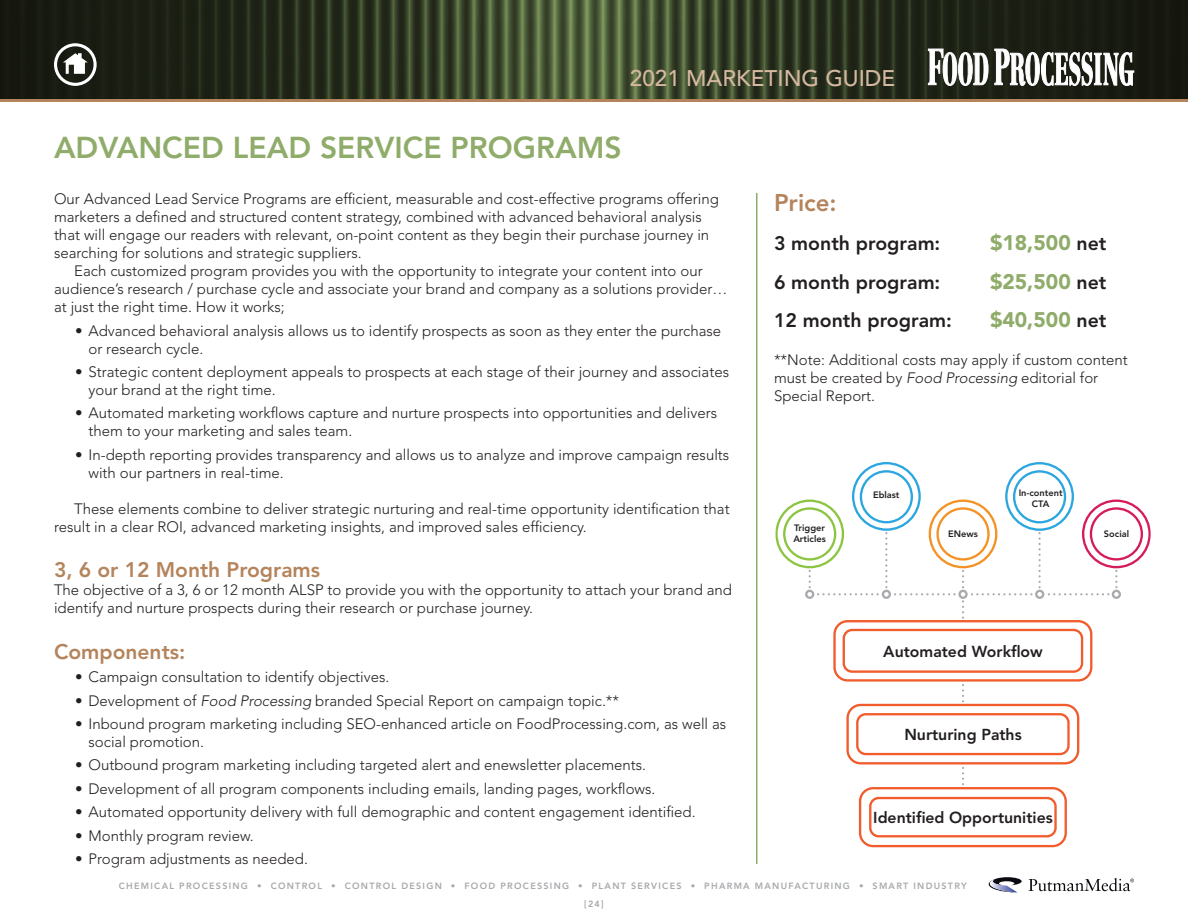
<style>
.page{position:relative;width:1188px;height:918px;background:#fff}
.page>*{position:absolute;margin:0;border:0;box-sizing:border-box;transform-origin:0 0}
.MF-SECTION_NAME{font:800 30px "Avenir LT Std";color:#8fac6a}
.MF-PANEL_HEADLINE{font:800 24px "Avenir LT Std";color:#b4845c}
.t1{font:500 22.5px "Avenir LT Std";color:#d4b89f}
.MF-SUBHEAD{font:800 21px "Avenir LT Std";color:#b4845c}
.MF-PANEL_BODY{font:900 21px "Avenir LT Std";color:#8fac6a}
.MF-PANEL_BODY-2{font:800 19.5px "Avenir LT Std";color:#231f20}
.MF-BODY_INDENTED{font:800 15.75px "Avenir LT Std";color:#231f20}
.MF-BODY{font:300 15px/18px "Avenir LT Std";color:#231f20}
.MF-BODY_INDENTED-2{font:300 15px/18px "Avenir LT Std";color:#231f20}
.MF-BODY_INDENTED-3{font:800 9.15px/10.5px "Avenir LT Std";color:#231f20}
.t2{font:800 9px/18px "Avenir LT Std";letter-spacing:.14em;color:#a7a9ac}
.s1{font-style:italic}
.s2{font-weight:800;font-size:19.5px;color:#231f20}
</style>
<div class="page">
<hr style="left:756px;top:193px;width:1px;height:671px;background:#8fac6a">
<svg style="left:775px;top:462px;width:376px;height:157px"></svg>
<svg style="left:962px;top:684px;width:2px;height:18px"></svg>
<svg style="left:962px;top:767px;width:2px;height:18px"></svg>
<div style="left:833px;top:620px;width:259px;height:62px;border:2px solid #f15c2d;border-radius:13px"></div>
<div style="left:843px;top:629px;width:240px;height:44px;border:2px solid #f15c2d;border-radius:8px"></div>
<div style="left:846px;top:704px;width:233px;height:61px;border:2px solid #f15c2d;border-radius:13px"></div>
<div style="left:856px;top:713px;width:214px;height:42px;border:2px solid #f15c2d;border-radius:8px"></div>
<div style="left:859px;top:787px;width:208px;height:60px;border:2px solid #f15c2d;border-radius:13px"></div>
<div style="left:869px;top:797px;width:188px;height:40px;border:2px solid #f15c2d;border-radius:8px"></div>
<svg style="left:989px;top:877px;width:145px;height:15px"></svg>
<hr style="left:0;top:99px;width:1188px;height:3px;background:#b4845c">
<img style="left:0;top:0;width:1188px;height:99px">
<svg style="left:54px;top:43px;width:43px;height:43px"></svg>
<svg style="left:928px;top:49px;width:60px;height:37px"></svg>
<svg style="left:994px;top:49px;width:140px;height:37px"></svg>
<h3 class="t1" style="left:630px;top:65px;width:267px">2021 MARKETING GUIDE</h3>
<p class="MF-SECTION_NAME" style="left:54px;top:130px;width:569px">ADVANCED LEAD SERVICE PROGRAMS</p>
<p class="MF-BODY" style="left:54px;top:190px;width:667px">Our Advanced Lead Service Programs are efficient, measurable and cost-effective programs offering marketers a defined and structured content strategy, combined with advanced behavioral analysis that will engage our readers with relevant, on-point content as they begin their purchase journey in searching for solutions and strategic suppliers.</p>
<p class="MF-BODY_INDENTED-2" style="left:54px;top:262px;width:675px;text-indent:20px">Each customized program provides you with the opportunity to integrate your content into our audience’s research / purchase cycle and associate your brand and company as a solutions provider… at just the right time. How it works;</p>
<p class="MF-BODY" style="left:88px;top:322px;width:634px;text-indent:-13px">• Advanced behavioral analysis allows us to identify prospects as soon as they enter the purchase or research cycle.</p>
<p class="MF-BODY" style="left:88px;top:363px;width:642px;text-indent:-13px">• Strategic content deployment appeals to prospects at each stage of their journey and associates your brand at the right time.</p>
<p class="MF-BODY" style="left:88px;top:404px;width:630px;text-indent:-13px">• Automated marketing workflows capture and nurture prospects into opportunities and delivers them to your marketing and sales team.</p>
<p class="MF-BODY" style="left:88px;top:446px;width:642px;text-indent:-13px">• In-depth reporting provides transparency and allows us to analyze and improve campaign results with our partners in real-time.</p>
<p class="MF-BODY_INDENTED-2" style="left:54px;top:500px;width:677px;text-indent:20px">These elements combine to deliver strategic nurturing and real-time opportunity identification that result in a clear ROI, advanced marketing insights, and improved sales efficiency.</p>
<p class="MF-SUBHEAD" style="left:54px;top:558px;width:268px">3, 6 or 12 Month Programs</p>
<p class="MF-BODY" style="left:54px;top:581px;width:680px">The objective of a 3, 6 or 12 month ALSP to provide you with the opportunity to attach your brand and identify and nurture prospects during their research or purchase journey.</p>
<p class="MF-SUBHEAD" style="left:54px;top:639px;width:133px">Components:</p>
<p class="MF-BODY" style="left:75px;top:668px;width:316px">• Campaign consultation to identify objectives.</p>
<p class="MF-BODY" style="left:75px;top:691px;width:546px">• Development of <span class="s1">Food Processing</span> branded Special Report on campaign topic.**</p>
<p class="MF-BODY" style="left:88px;top:715px;width:639px;text-indent:-13px">• Inbound program marketing including SEO-enhanced article on FoodProcessing.com, as well as social promotion.</p>
<p class="MF-BODY" style="left:75px;top:756px;width:573px">• Outbound program marketing including targeted alert and enewsletter placements.</p>
<p class="MF-BODY" style="left:75px;top:780px;width:582px">• Development of all program components including emails, landing pages, workflows.</p>
<p class="MF-BODY" style="left:75px;top:803px;width:622px">• Automated opportunity delivery with full demographic and content engagement identified.</p>
<p class="MF-BODY" style="left:75px;top:826px;width:180px">• Monthly program review.</p>
<p class="MF-BODY" style="left:75px;top:850px;width:235px">• Program adjustments as needed.</p>
<p class="MF-PANEL_HEADLINE" style="left:774px;top:189px;width:64px">Price:</p>
<p class="MF-PANEL_BODY-2" style="left:774px;top:231px;width:168px">3 month program:</p>
<p class="MF-PANEL_BODY" style="left:990px;top:230px;width:118px">$18,500 <span class="s2">net</span></p>
<p class="MF-PANEL_BODY-2" style="left:774px;top:270px;width:168px">6 month program:</p>
<p class="MF-PANEL_BODY" style="left:990px;top:268px;width:118px">$25,500 <span class="s2">net</span></p>
<p class="MF-PANEL_BODY-2" style="left:774px;top:309px;width:179px">12 month program:</p>
<p class="MF-PANEL_BODY" style="left:990px;top:307px;width:118px">$40,500 <span class="s2">net</span></p>
<p class="MF-BODY" style="left:774px;top:351px;width:355px">**Note: Additional costs may apply if custom content must be created by <span class="s1">Food Processing</span> editorial for<br>Special Report.</p>
<p class="MF-BODY_INDENTED-3" style="left:793px;top:523px;width:34px">Trigger<br>Articles</p>
<p class="MF-BODY_INDENTED-3" style="left:873px;top:489px;width:28px">Eblast</p>
<p class="MF-BODY_INDENTED-3" style="left:948px;top:528px;width:31px">ENews</p>
<p class="MF-BODY_INDENTED-3" style="left:1019px;top:488px;width:45px">In-content</p>
<p class="MF-BODY_INDENTED-3" style="left:1032px;top:498px;width:19px">CTA</p>
<p class="MF-BODY_INDENTED-3" style="left:1104px;top:528px;width:27px">Social</p>
<p class="MF-BODY_INDENTED" style="left:883px;top:642px;width:161px">Automated Workflow</p>
<p class="MF-BODY_INDENTED" style="left:904px;top:726px;width:119px">Nurturing Paths</p>
<p class="MF-BODY_INDENTED" style="left:873px;top:808px;width:181px">Identified Opportunities</p>
<p class="t2" style="left:584px;top:877px;width:384px;text-indent:-465px">CHEMICAL PROCESSING • CONTROL • CONTROL DESIGN • FOOD PROCESSING • PLANT SERVICES • PHARMA MANUFACTURING • SMART INDUSTRY [24]</p>
</div>
